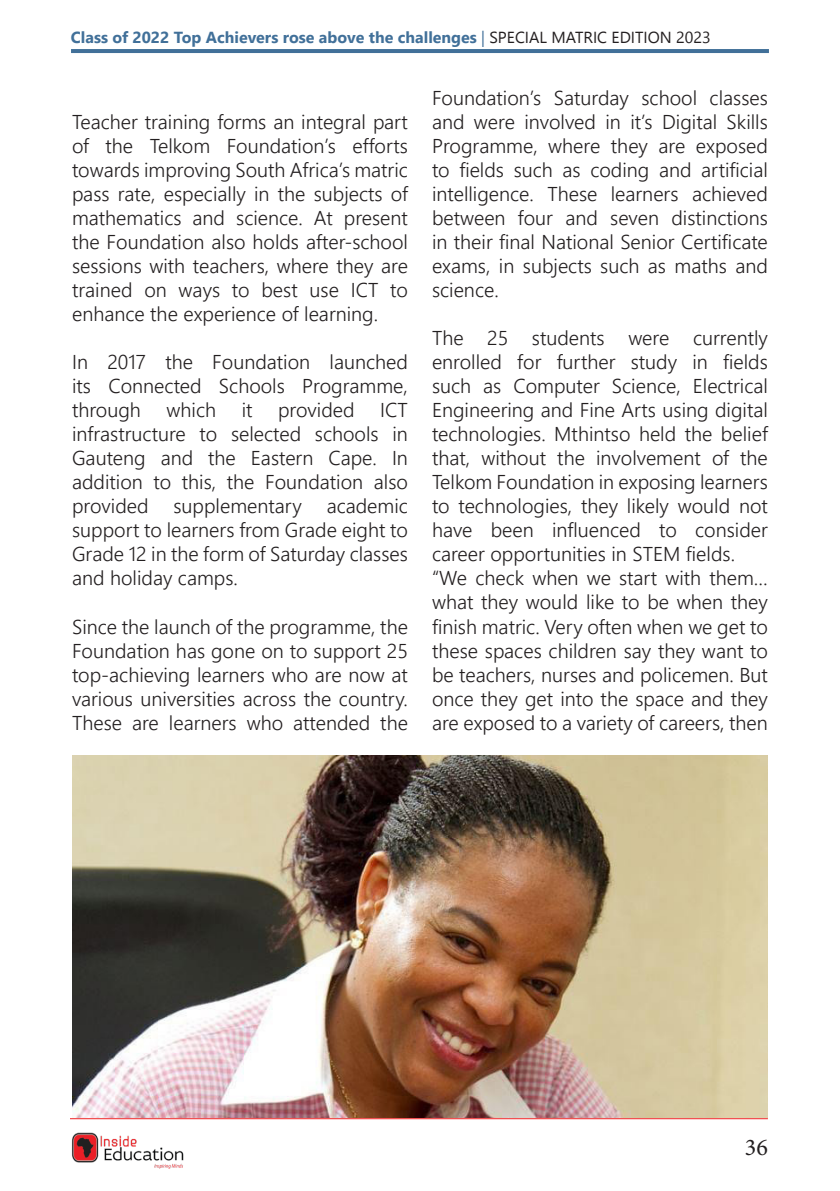
<style>
.page{position:relative;width:840px;height:1191px;background:#fff}
.page>*{position:absolute;margin:0;border:0;box-sizing:border-box;transform-origin:0 0}
.t1{font:24px "Minion Pro";color:#231f20}
.t2{font:300 20px/24px "Leelawadee UI";color:#231f20;text-align:justify}
.t3{font:700 16px "Leelawadee UI";color:#417099}
.s1{font-weight:400}
.s2{font-weight:400;color:#231f20}
</style>
<div class="page">
<hr style="left:70px;top:1118px;width:697px;height:1px;background:#ee2123">
<hr style="left:71px;top:49px;width:697px;height:4px;background:#417099">
<img style="left:72px;top:1132px;width:112px;height:36px">
<img style="left:73px;top:755px;width:694px;height:363px">
<p class="t3" style="left:71px;top:26px;width:641px">Class of 2022 Top Achievers rose above the challenges <span class="s1">|</span> <span class="s2">SPECIAL MATRIC EDITION 2023</span></p>
<p class="t2" style="left:72px;top:109px;width:337px">Teacher training forms an integral part of the Telkom Foundation’s efforts towards improving South Africa’s matric pass rate, especially in the subjects of mathematics and science. At present the Foundation also holds after-school sessions with teachers, where they are trained on ways to best use ICT to enhance the experience of learning.</p>
<p class="t2" style="left:72px;top:349px;width:337px">In 2017 the Foundation launched its Connected Schools Programme, through</p>
<p class="t2" style="left:166px;top:397px;width:51px">which</p>
<p class="t2" style="left:241px;top:397px;width:12px">it</p>
<p class="t2" style="left:278px;top:397px;width:78px">provided</p>
<p class="t2" style="left:72px;top:397px;width:337px;text-indent:308px">ICT infrastructure to selected schools in Gauteng and the Eastern Cape. In addition to this, the Foundation also provided supplementary academic support to learners from Grade eight to Grade 12 in the form of Saturday classes and holiday camps.</p>
<p class="t2" style="left:72px;top:613px;width:337px">Since the launch of the programme, the Foundation has gone on to support 25 top-achieving learners who are now at various universities across the country.<br>These are learners who attended the</p>
<p class="t2" style="left:432px;top:85px;width:337px">Foundation’s Saturday school classes and were involved in it’s Digital Skills Programme, where they are exposed to fields such as coding and artificial intelligence. These learners achieved between four and seven distinctions in their final National Senior Certificate exams, in subjects such as maths and science.</p>
<p class="t2" style="left:432px;top:325px;width:337px">The 25 students were currently enrolled for further study in fields such as Computer Science, Electrical Engineering and Fine Arts using digital technologies. Mthintso held the belief that, without the involvement of the Telkom Foundation in exposing learners to technologies, they likely would not have been influenced to consider career opportunities in STEM fields.</p>
<p class="t2" style="left:432px;top:565px;width:337px">“We check when we start with them… what they would like to be when they finish matric. Very often when we get to these spaces children say they want to be teachers, nurses and policemen. But once they get into the space and they are exposed to a variety of careers, then</p>
<p class="t1" style="left:744px;top:1131px;width:25px">36</p>
</div>
